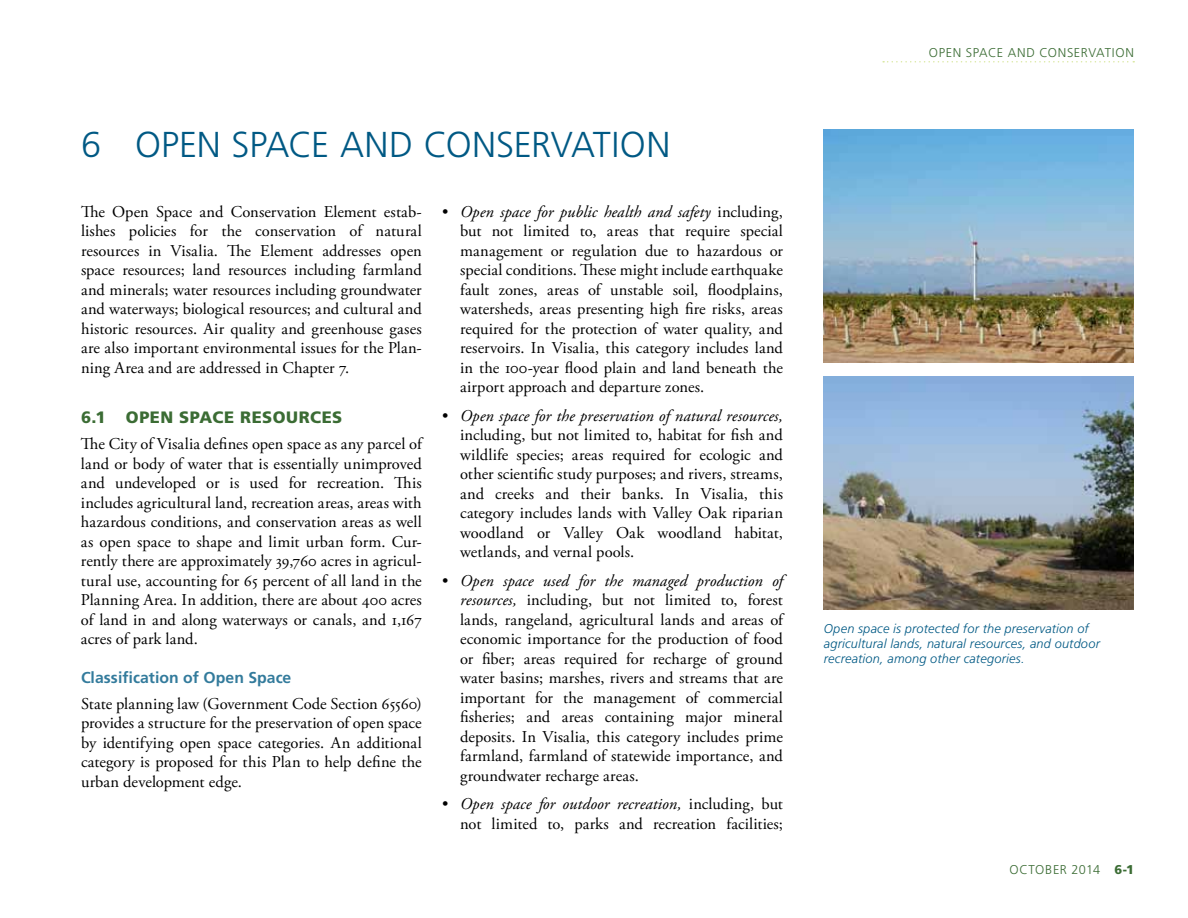
<style>
.page{position:relative;width:1188px;height:918px;background:#fff}
.page>*{position:absolute;margin:0;border:0;box-sizing:border-box;transform-origin:0 0}
.t1{font:300 36px "Frutiger LT Std";letter-spacing:-.005em;color:#005984}
.t2{font:16.5px/19.5px "Adobe Garamond Pro";letter-spacing:.005em;color:#000;text-align:justify}
.t3{font:900 16.5px "Frutiger LT Std";letter-spacing:.035em;color:#3b6c34}
.t4{font:700 15.75px "Frutiger LT Std";letter-spacing:.005em;color:#337b9c}
.t5{font:italic 300 12.75px/15.3px "Frutiger LT Std";letter-spacing:.015em;color:#005984}
.t6{font:300 12.75px "Frutiger LT Std";letter-spacing:.045em;color:#3b6c34}
.t7{font:900 12.75px "Frutiger LT Std";color:#3b6c34}
.s1{font-style:italic}
</style>
<div class="page">
<svg style="left:883px;top:61px;width:251px;height:2px"></svg>
<img style="left:824px;top:130px;width:310px;height:232px">
<img style="left:824px;top:377px;width:310px;height:233px">
<h1 class="t1" style="left:81px;top:124px;width:591px">6 OPEN SPACE AND CONSERVATION</h1>
<p class="t2" style="left:81px;top:202px;width:342px">The Open Space and Conservation Element estab&shy;lishes policies for the conservation of natural resources in Visalia. The Element addresses open space resources; land resources including farmland and minerals; water resources including groundwater and waterways; biological resources; and cultural and historic resources. Air quality and greenhouse gases are also important environmental issues for the Plan&shy;ning Area and are addressed in Chapter 7.</p>
<p class="t3" style="left:81px;top:408px;width:261px">6.1 OPEN SPACE RESOURCES</p>
<p class="t2" style="left:81px;top:435px;width:342px">The City of Visalia defines open space as any parcel of land or body of water that is essentially unimproved and undeveloped or is used for recreation. This includes agricultural land, recreation areas, areas with hazardous conditions, and conservation areas as well as open space to shape and limit urban form. Cur&shy;rently there are approximately 39,760 acres in agricul&shy;tural use, accounting for 65 percent of all land in the Planning Area. In addition, there are about 400 acres of land in and along waterways or canals, and 1,167 acres of park land.</p>
<p class="t4" style="left:81px;top:668px;width:212px">Classification of Open Space</p>
<p class="t2" style="left:81px;top:694px;width:342px">State planning law (Government Code Section 65560) provides a structure for the preservation of open space by identifying open space categories. An additional category is proposed for this Plan to help define the urban development edge.</p>
<p class="t2" style="left:460px;top:202px;width:324px;text-indent:-18px">• <span class="s1">Open space for public health and safety</span> including, but not limited to, areas that require special management or regulation due to hazardous or special conditions. These might include earthquake fault zones, areas of unstable soil, floodplains, watersheds, areas presenting high fire risks, areas required for the protection of water quality, and reservoirs. In Visalia, this category includes land in the 100-year flood plain and land beneath the airport approach and departure zones.</p>
<p class="t2" style="left:460px;top:406px;width:324px;text-indent:-18px">• <span class="s1">Open space for the preservation of natural resources, </span>including, but not limited to, habitat for fish and wildlife species; areas required for ecologic and other scientific study purposes; and rivers, streams, and creeks and their banks. In Visalia, this category includes lands with Valley Oak riparian woodland or Valley Oak woodland habitat, wetlands, and vernal pools.</p>
<p class="t2" style="left:460px;top:571px;width:324px;text-indent:-18px">• <span class="s1">Open space used for the managed production of resources,</span> including, but not limited to, forest lands, rangeland, agricultural lands and areas of economic importance for the production of food or fiber; areas required for recharge of ground water basins; marshes, rivers and streams that are important for the management of commercial fisheries; and areas containing major mineral deposits. In Visalia, this category includes prime farmland, farmland of statewide importance, and groundwater recharge areas.</p>
<p class="t2" style="left:442px;top:795px;width:342px;text-align:right">• <span class="s1">Open space for outdoor recreation,</span> including, but not limited to, parks and recreation facilities;</p>
<p class="t6" style="left:929px;top:45px;width:207px">OPEN SPACE AND CONSERVATION</p>
<p class="t5" style="left:824px;top:621px;width:278px">Open space is protected for the preservation of agricultural lands, natural resources, and outdoor recreation, among other categories.</p>
<p class="t6" style="left:1009px;top:862px;width:92px">OCTOBER 2014</p>
<p class="t7" style="left:1114px;top:862px;width:21px">6-1</p>
</div>
